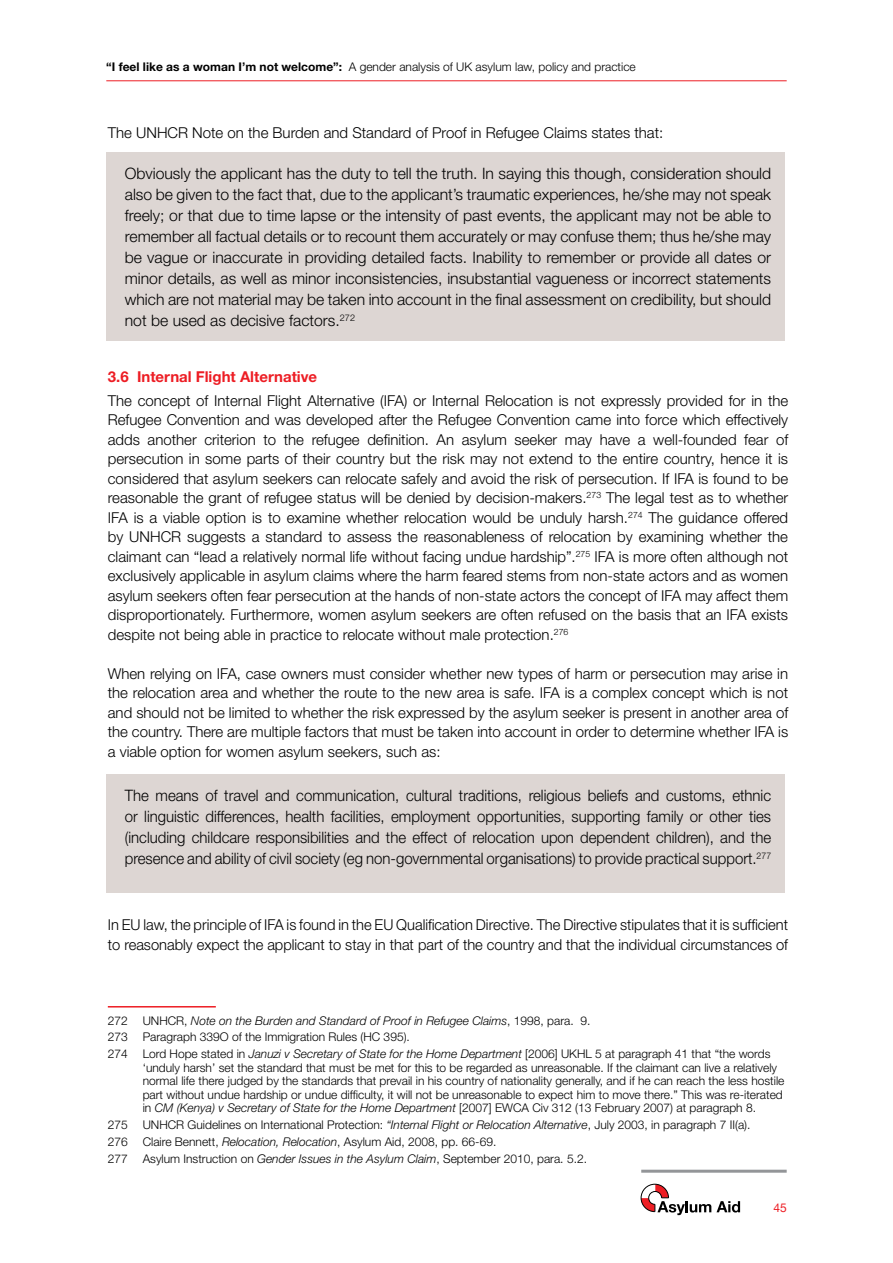
<style>
.page{position:relative;width:893px;height:1263px;background:#fff}
.page>*{position:absolute;margin:0;border:0;box-sizing:border-box;transform-origin:0 0}
.t1{font:300 15.75px/21px "Helvetica Neue";color:#000;text-align:justify}
.t2{font:300 15.75px/21px "Helvetica Neue";color:#000;text-align:justify;scale:.95 1}
.t3{font:300 15px/19.5px "Helvetica Neue";color:#000;text-align:justify}
.t4{font:700 15px "Helvetica Neue";color:#ed1d24}
.t5{font:300 12px/17px "Helvetica Neue";color:#000}
.t6{font:12px "Helvetica Neue";color:#ed1d24}
.s1{font-weight:700}
.s2{font-style:italic}
</style>
<div class="page">
<hr style="left:106px;top:80px;width:681px;height:1px;background:#ed1d24">
<svg style="left:641px;top:1184px;width:99px;height:31px"></svg>
<hr style="left:641px;top:1170px;width:146px;height:3px;background:#939598">
<div style="left:106px;top:775px;width:679px;height:118px;background:#ddd6d3"></div>
<div style="left:106px;top:152px;width:679px;height:189px;background:#ddd6d3"></div>
<hr style="left:108px;top:1006px;width:108px;height:1px;background:#ed1d24">
<p class="t5" style="left:106px;top:58px;width:531px"><span class="s1">“I feel like as a woman I’m not welcome”:</span> A gender analysis of UK asylum law, policy and practice</p>
<p class="t3" style="left:108px;top:122px;width:557px">The UNHCR Note on the Burden and Standard of Proof in Refugee Claims states that:</p>
<p class="t1" style="left:125px;top:163px;width:648px">Obviously the applicant has the duty to tell the truth. In saying this though, consideration should also be given to the fact that, due to the applicant’s traumatic experiences, he/she may not speak freely; or that due to time lapse or the intensity of past events, the applicant may not be able to remember all factual details or to recount them accurately or may confuse them; thus he/she may be vague or inaccurate in providing detailed facts. Inability to remember or provide all dates or minor details, as well as minor inconsistencies, insubstantial vagueness or incorrect statements which are not material may be taken into account in the final assessment on credibility, but should not be used as decisive factors.<sup>272</sup></p>
<p class="t4" style="left:108px;top:367px;width:211px">3.6 Internal Flight Alternative</p>
<p class="t3" style="left:108px;top:390px;width:682px">The concept of Internal Flight Alternative (IFA) or Internal Relocation is not expressly provided for in the Refugee Convention and was developed after the Refugee Convention came into force which effectively adds another criterion to the refugee definition. An asylum seeker may have a well-founded fear of persecution in some parts of their country but the risk may not extend to the entire country, hence it is considered that asylum seekers can relocate safely and avoid the risk of persecution. If IFA is found to be reasonable the grant of refugee status will be denied by decision-makers.<sup>273</sup> The legal test as to whether IFA is a viable option is to examine whether relocation would be unduly harsh.<sup>274</sup> The guidance offered by UNHCR suggests a standard to assess the reasonableness of relocation by examining whether the claimant can “lead a relatively normal life without facing undue hardship”.<sup>275</sup> IFA is more often although not exclusively applicable in asylum claims where the harm feared stems from non-state actors and as women asylum seekers often fear persecution at the hands of non-state actors the concept of IFA may affect them disproportionately. Furthermore, women asylum seekers are often refused on the basis that an IFA exists despite not being able in practice to relocate without male protection.<sup>276</sup></p>
<p class="t3" style="left:108px;top:663px;width:682px">When relying on IFA, case owners must consider whether new types of harm or persecution may arise in the relocation area and whether the route to the new area is safe. IFA is a complex concept which is not and should not be limited to whether the risk expressed by the asylum seeker is present in another area of the country. There are multiple factors that must be taken into account in order to determine whether IFA is a viable option for women asylum seekers, such as:</p>
<p class="t2" style="left:125px;top:785px;width:682px">The means of travel and communication, cultural traditions, religious beliefs and customs, ethnic or linguistic differences, health facilities, employment opportunities, supporting family or other ties (including childcare responsibilities and the effect of relocation upon dependent children), and the presence and ability of civil society (eg non-governmental organisations) to provide practical support.<sup>277</sup></p>
<p class="t3" style="left:108px;top:915px;width:682px">In EU law, the principle of IFA is found in the EU Qualification Directive. The Directive stipulates that it is sufficient to reasonably expect the applicant to stay in that part of the country and that the individual circumstances of</p>
<p class="t5" style="left:108px;top:1011px;width:664px">272 UNHCR, <span class="s2">Note on the Burden and Standard of Proof in Refugee Claims</span>, 1998, para. 9.<br>273 Paragraph 339O of the Immigration Rules (HC 395).<br>274 Lord Hope stated in <span class="s2">Januzi v Secretary of State for the Home Department</span> [2006] UKHL 5 at paragraph 41 that “the words</p>
<p class="t5" style="left:143px;top:1060px;width:643px;line-height:13.5px">‘unduly harsh’ set the standard that must be met for this to be regarded as unreasonable. If the claimant can live a relatively normal life there judged by the standards that prevail in his country of nationality generally, and if he can reach the less hostile part without undue hardship or undue difficulty, it will not be unreasonable to expect him to move there.” This was re-iterated in <span class="s2">CM (Kenya) v Secretary of State for the Home Department</span> [2007] EWCA Civ 312 (13 February 2007) at paragraph 8.</p>
<p class="t5" style="left:108px;top:1116px;width:644px">275 UNHCR Guidelines on International Protection: <span class="s2">“Internal Flight or Relocation Alternative</span>, July 2003, in paragraph 7 II(a).<br>276 Claire Bennett, <span class="s2">Relocation, Relocation</span>, Asylum Aid, 2008, pp. 66-69.<br>277 Asylum Instruction on <span class="s2">Gender Issues in the Asylum Claim</span>, September 2010, para. 5.2.</p>
<p class="t6" style="left:773px;top:1200px;width:15px">45</p>
</div>
